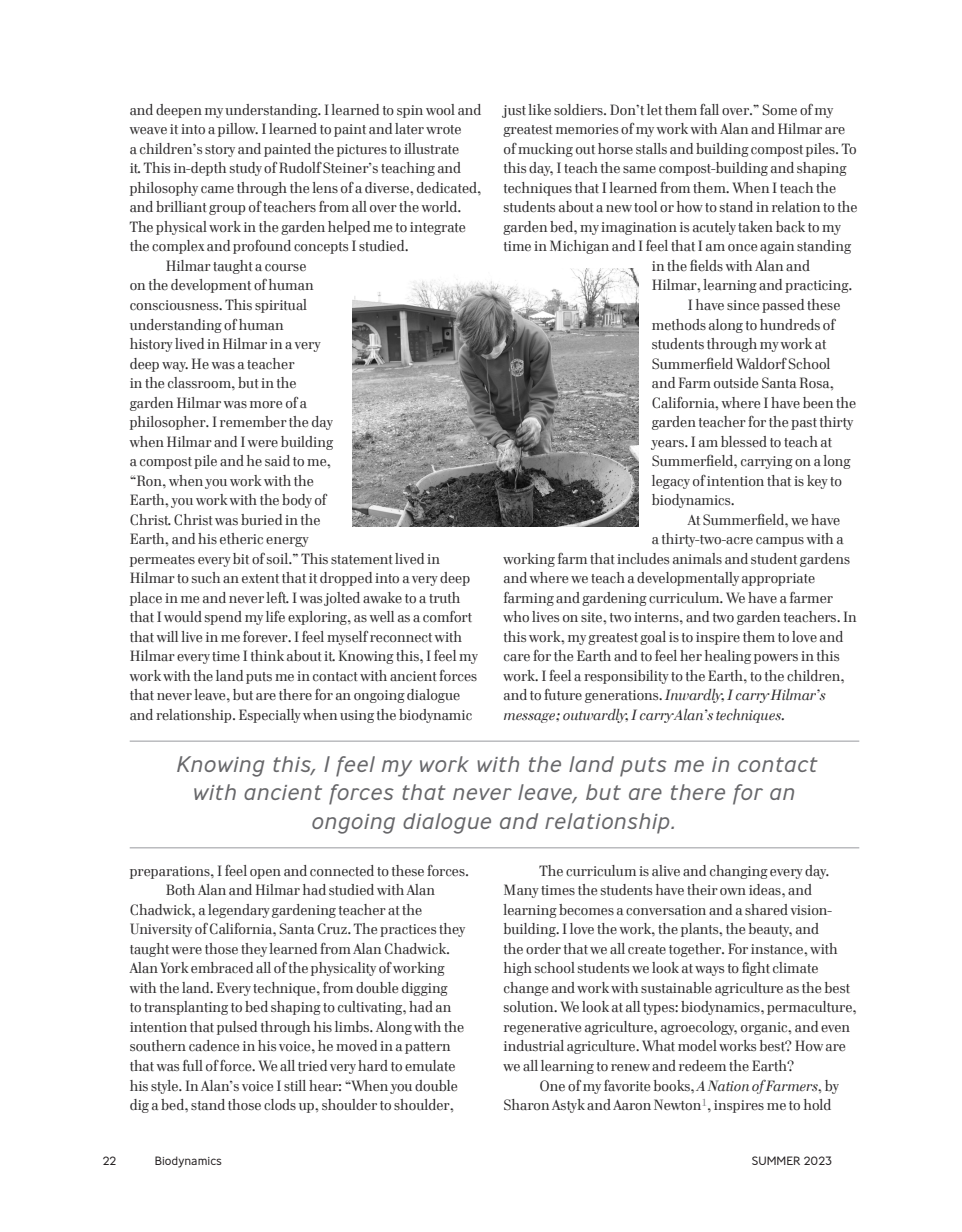
<style>
.page{position:relative;width:962px;height:1232px;background:#fff}
.page>*{position:absolute;margin:0;border:0;box-sizing:border-box;transform-origin:0 0}
.t1{font:italic 300 22.5px/28.5px "Ministry";letter-spacing:.02em;color:#67676a;text-align:center}
.t2{font:15px/19.5px "Cellini TF";color:#2b292a}
.t3{font:italic 15px "Cellini TF";color:#2b292a}
.t4{font:300 12px "Ministry";color:#231f20}
.s1{font-style:italic}
</style>
<div class="page">
<hr style="left:130px;top:846px;width:729px;height:2px;background:#babbbe">
<hr style="left:130px;top:740px;width:729px;height:1px;background:#babbbe">
<img style="left:353px;top:268px;width:285px;height:258px">
<p class="t2" style="left:130px;top:100px;width:353px">and deepen my understanding. I learned to spin wool and</p>
<p class="t2" style="left:130px;top:119px;width:333px">weave it into a pillow. I learned to paint and later wrote</p>
<p class="t2" style="left:130px;top:139px;width:331px">a children’s story and painted the pictures to illustrate</p>
<p class="t2" style="left:130px;top:158px;width:333px">it. This in-depth study of Rudolf Steiner’s teaching and</p>
<p class="t2" style="left:130px;top:178px;width:353px">philosophy came through the lens of a diverse, dedicated,</p>
<p class="t2" style="left:130px;top:197px;width:333px">and brilliant group of teachers from all over the world.</p>
<p class="t2" style="left:130px;top:217px;width:338px">The physical work in the garden helped me to integrate</p>
<p class="t2" style="left:130px;top:236px;width:280px">the complex and profound concepts I studied.</p>
<p class="t2" style="left:166px;top:256px;width:142px">Hilmar taught a course</p>
<p class="t2" style="left:130px;top:275px;width:185px">on the development of human</p>
<p class="t2" style="left:130px;top:295px;width:179px">consciousness. This spiritual</p>
<p class="t2" style="left:130px;top:314px;width:155px">understanding of human</p>
<p class="t2" style="left:130px;top:334px;width:192px">history lived in Hilmar in a very</p>
<p class="t2" style="left:130px;top:353px;width:166px">deep way. He was a teacher</p>
<p class="t2" style="left:130px;top:373px;width:168px">in the classroom, but in the</p>
<p class="t2" style="left:130px;top:392px;width:179px">garden Hilmar was more of a</p>
<p class="t2" style="left:130px;top:412px;width:204px">philosopher. I remember the day</p>
<p class="t2" style="left:130px;top:431px;width:205px">when Hilmar and I were building</p>
<p class="t2" style="left:130px;top:451px;width:203px">a compost pile and he said to me,</p>
<p class="t2" style="left:130px;top:470px;width:186px">“Ron, when you work with the</p>
<p class="t2" style="left:130px;top:490px;width:198px">Earth, you work with the body of</p>
<p class="t2" style="left:130px;top:509px;width:192px">Christ. Christ was buried in the</p>
<p class="t2" style="left:130px;top:529px;width:180px">Earth, and his etheric energy</p>
<p class="t2" style="left:130px;top:548px;width:312px">permeates every bit of soil.” This statement lived in</p>
<p class="t2" style="left:130px;top:568px;width:342px">Hilmar to such an extent that it dropped into a very deep</p>
<p class="t2" style="left:130px;top:587px;width:332px">place in me and never left. I was jolted awake to a truth</p>
<p class="t2" style="left:130px;top:607px;width:344px">that I would spend my life exploring, as well as a comfort</p>
<p class="t2" style="left:130px;top:626px;width:334px">that will live in me forever. I feel myself reconnect with</p>
<p class="t2" style="left:130px;top:646px;width:349px">Hilmar every time I think about it. Knowing this, I feel my</p>
<p class="t2" style="left:130px;top:665px;width:349px">work with the land puts me in contact with ancient forces</p>
<p class="t2" style="left:130px;top:685px;width:332px">that never leave, but are there for an ongoing dialogue</p>
<p class="t2" style="left:130px;top:704px;width:344px">and relationship. Especially when using the biodynamic</p>
<p class="t2" style="left:503px;top:100px;width:331px">just like soldiers. Don’t let them fall over.” Some of my</p>
<p class="t2" style="left:503px;top:119px;width:343px">greatest memories of my work with Alan and Hilmar are</p>
<p class="t2" style="left:503px;top:139px;width:354px">of mucking out horse stalls and building compost piles. To</p>
<p class="t2" style="left:503px;top:158px;width:344px">this day, I teach the same compost-building and shaping</p>
<p class="t2" style="left:503px;top:178px;width:334px">techniques that I learned from them. When I teach the</p>
<p class="t2" style="left:503px;top:197px;width:355px">students about a new tool or how to stand in relation to the</p>
<p class="t2" style="left:503px;top:217px;width:338px">garden bed, my imagination is acutely taken back to my</p>
<p class="t2" style="left:503px;top:236px;width:349px">time in Michigan and I feel that I am once again standing</p>
<p class="t2" style="left:651px;top:256px;width:159px">in the fields with Alan and</p>
<p class="t2" style="left:651px;top:275px;width:202px">Hilmar, learning and practicing.</p>
<p class="t2" style="left:687px;top:295px;width:154px">I have since passed these</p>
<p class="t2" style="left:651px;top:314px;width:184px">methods along to hundreds of</p>
<p class="t2" style="left:651px;top:334px;width:176px">students through my work at</p>
<p class="t2" style="left:651px;top:353px;width:180px">Summerfield Waldorf School</p>
<p class="t2" style="left:651px;top:373px;width:184px">and Farm outside Santa Rosa,</p>
<p class="t2" style="left:651px;top:392px;width:206px">California, where I have been the</p>
<p class="t2" style="left:651px;top:412px;width:203px">garden teacher for the past thirty</p>
<p class="t2" style="left:651px;top:431px;width:181px">years. I am blessed to teach at</p>
<p class="t2" style="left:651px;top:451px;width:200px">Summerfield, carrying on a long</p>
<p class="t2" style="left:651px;top:470px;width:191px">legacy of intention that is key to</p>
<p class="t2" style="left:651px;top:490px;width:85px">biodynamics.</p>
<p class="t2" style="left:687px;top:509px;width:154px">At Summerfield, we have</p>
<p class="t2" style="left:651px;top:529px;width:193px">a thirty-two-acre campus with a</p>
<p class="t2" style="left:503px;top:548px;width:348px">working farm that includes animals and student gardens</p>
<p class="t2" style="left:503px;top:568px;width:313px">and where we teach a developmentally appropriate</p>
<p class="t2" style="left:503px;top:587px;width:331px">farming and gardening curriculum. We have a farmer</p>
<p class="t2" style="left:503px;top:607px;width:355px">who lives on site, two interns, and two garden teachers. In</p>
<p class="t2" style="left:503px;top:626px;width:341px">this work, my greatest goal is to inspire them to love and</p>
<p class="t2" style="left:503px;top:646px;width:337px">care for the Earth and to feel her healing powers in this</p>
<p class="t2" style="left:503px;top:665px;width:343px">work. I feel a responsibility to the Earth, to the children,</p>
<p class="t2" style="left:503px;top:685px;width:323px">and to future generations. <span class="s1">Inwardly, I carry Hilmar’s</span></p>
<p class="t3" style="left:503px;top:706px;width:283px">message; outwardly, I carry Alan’s techniques.</p>
<h1 class="t1" style="left:177px;top:749px;width:642px">Knowing this, I feel my work with the land puts me in contact with ancient forces that never leave, but are there for an ongoing dialogue and relationship.</h1>
<p class="t2" style="left:130px;top:860px;width:341px">preparations, I feel open and connected to these forces.</p>
<p class="t2" style="left:166px;top:880px;width:271px">Both Alan and Hilmar had studied with Alan</p>
<p class="t2" style="left:130px;top:899px;width:294px">Chadwick, a legendary gardening teacher at the</p>
<p class="t2" style="left:130px;top:919px;width:337px">University of California, Santa Cruz. The practices they</p>
<p class="t2" style="left:130px;top:938px;width:322px">taught were those they learned from Alan Chadwick.</p>
<p class="t2" style="left:130px;top:958px;width:316px">Alan York embraced all of the physicality of working</p>
<p class="t2" style="left:130px;top:977px;width:319px">with the land. Every technique, from double digging</p>
<p class="t2" style="left:130px;top:997px;width:323px">to transplanting to bed shaping to cultivating, had an</p>
<p class="t2" style="left:130px;top:1016px;width:336px">intention that pulsed through his limbs. Along with the</p>
<p class="t2" style="left:130px;top:1036px;width:322px">southern cadence in his voice, he moved in a pattern</p>
<p class="t2" style="left:130px;top:1055px;width:327px">that was full of force. We all tried very hard to emulate</p>
<p class="t2" style="left:130px;top:1075px;width:330px">his style. In Alan’s voice I still hear: “When you double</p>
<p class="t2" style="left:130px;top:1094px;width:326px">dig a bed, stand those clods up, shoulder to shoulder,</p>
<p class="t2" style="left:503px;top:860px;width:355px;text-indent:36px">The curriculum is alive and changing every day.<br>Many times the students have their own ideas, and learning becomes a conversation and a shared vision&shy;building. I love the work, the plants, the beauty, and<br>the order that we all create together. For instance, with high school students we look at ways to fight climate change and work with sustainable agriculture as the best solution. We look at all types: biodynamics, permaculture, regenerative agriculture, agroecology, organic, and even industrial agriculture. What model works best? How are we all learning to renew and redeem the Earth?</p>
<p class="t2" style="left:503px;top:1075px;width:337px;text-indent:36px">One of my favorite books, <span class="s1">A Nation of Farmers</span>, by<br>Sharon Astyk and Aaron Newton<sup>1</sup>, inspires me to hold</p>
<p class="t4" style="left:103px;top:1153px;width:15px">22</p>
<p class="t4" style="left:155px;top:1153px;width:69px">Biodynamics</p>
<p class="t4" style="left:751px;top:1153px;width:82px">SUMMER 2023</p>
</div>
